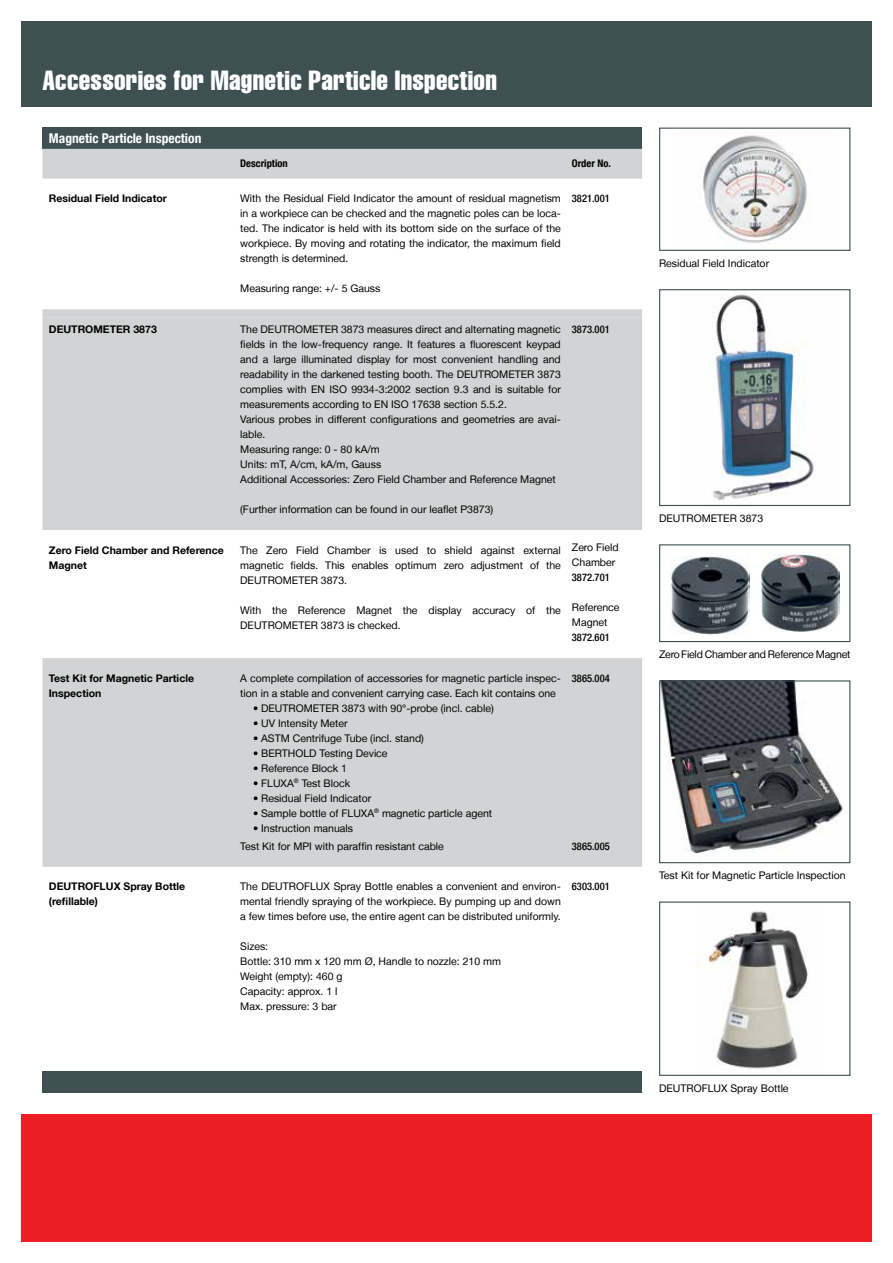
<style>
.page{position:relative;width:893px;height:1263px;background:#fff}
.page>*{position:absolute;margin:0;border:0;box-sizing:border-box;transform-origin:0 0}
.t1{font:extra-condensed 27px "Helvetica LT";letter-spacing:.01em;color:#fff}
.t2{font:700 condensed 13.5px "Helvetica Neue LT";color:#fff}
.t3{font:10.5px/15px "Helvetica Neue LT";color:#000}
.t4{font:700 10.5px/15px "Helvetica Neue LT";color:#000}
.t5{font:500 condensed 10.5px "Helvetica Neue LT";color:#000}
.t6{font:10.5px "Helvetica Neue LT";letter-spacing:-.02em;color:#000}
.t7{font:700 condensed 10.5px "Helvetica Neue LT";color:#000}
</style>
<div class="page">
<div style="left:21px;top:21px;width:851px;height:85px;background:#3e5052"></div>
<img style="left:703px;top:135px;width:108px;height:108px">
<div style="left:659px;top:128px;width:191px;height:123px;border:1px solid #3e5052"></div>
<img style="left:661px;top:682px;width:182px;height:172px">
<div style="left:659px;top:680px;width:191px;height:183px;border:1px solid #3e5052"></div>
<img style="left:712px;top:294px;width:104px;height:207px">
<div style="left:659px;top:289px;width:191px;height:217px;border:1px solid #3e5052"></div>
<div style="left:43px;top:128px;width:599px;height:21px;background:#3e5052"></div>
<svg style="left:43px;top:149px;width:599px;height:718px"></svg>
<div style="left:43px;top:318px;width:599px;height:212px;background:#d1d3d4"></div>
<div style="left:43px;top:1071px;width:599px;height:22px;background:#3e5052"></div>
<div style="left:21px;top:1114px;width:851px;height:128px;background:#ed1d24"></div>
<div style="left:659px;top:544px;width:191px;height:98px;border:1px solid #3e5052"></div>
<img style="left:670px;top:556px;width:80px;height:78px">
<img style="left:762px;top:554px;width:77px;height:77px">
<img style="left:697px;top:911px;width:112px;height:158px">
<div style="left:659px;top:901px;width:191px;height:175px;border:1px solid #3e5052"></div>
<h1 class="t1" style="left:43px;top:63px;width:456px">Accessories for Magnetic Particle Inspection</h1>
<p class="t2" style="left:49px;top:130px;width:154px">Magnetic Particle Inspection</p>
<p class="t7" style="left:240px;top:157px;width:49px">Description</p>
<p class="t7" style="left:572px;top:157px;width:41px">Order No.</p>
<p class="t4" style="left:49px;top:191px;width:119px">Residual Field Indicator</p>
<p class="t3" style="left:240px;top:191px;width:322px;text-align:justify">With the Residual Field Indicator the amount of residual magnetism in a workpiece can be checked and the magnetic poles can be loca&shy;ted. The indicator is held with its bottom side on the surface of the workpiece. By moving and rotating the indicator, the maximum field strength is determined.</p>
<p class="t3" style="left:240px;top:281px;width:142px">Measuring range: +/- 5 Gauss</p>
<p class="t5" style="left:572px;top:192px;width:39px">3821.001</p>
<p class="t4" style="left:49px;top:321px;width:109px">DEUTROMETER 3873</p>
<p class="t3" style="left:240px;top:322px;width:322px">The DEUTROMETER 3873 measures direct and alternating magnetic fields in the low-frequency range. It features a fluorescent keypad and a large illuminated display for most convenient handling and readability in the darkened testing booth. The DEUTROMETER 3873 complies with EN ISO 9934-3:2002 section 9.3 and is suitable for measurements according to EN ISO 17638 section 5.5.2.<br>Various probes in different configurations and geometries are avai&shy;lable.<br>Measuring range: 0 - 80 kA/m<br>Units: mT, A/cm, kA/m, Gauss<br>Additional Accessories: Zero Field Chamber and Reference Magnet</p>
<p class="t3" style="left:240px;top:502px;width:255px">(Further information can be found in our leaflet P3873)</p>
<p class="t5" style="left:572px;top:323px;width:39px">3873.001</p>
<p class="t4" style="left:49px;top:542px;width:176px">Zero Field Chamber and Reference<br>Magnet</p>
<p class="t3" style="left:240px;top:542px;width:322px;text-align:justify">The Zero Field Chamber is used to shield against external magnetic fields. This enables optimum zero adjustment of the DEUTROMETER 3873.</p>
<p class="t3" style="left:240px;top:602px;width:322px">With the Reference Magnet the display accuracy of the<br>DEUTROMETER 3873 is checked.</p>
<p class="t3" style="left:572px;top:540px;width:48px">Zero Field<br>Chamber</p>
<p class="t5" style="left:572px;top:571px;width:39px">3872.701</p>
<p class="t3" style="left:572px;top:600px;width:49px">Reference<br>Magnet</p>
<p class="t5" style="left:572px;top:631px;width:39px">3872.601</p>
<p class="t4" style="left:49px;top:670px;width:147px">Test Kit for Magnetic Particle<br>Inspection</p>
<p class="t3" style="left:240px;top:670px;width:322px">A complete compilation of accessories for magnetic particle inspec&shy;tion in a stable and convenient carrying case. Each kit contains one</p>
<p class="t3" style="left:253px;top:700px;width:242px">• DEUTROMETER 3873 with 90°-probe (incl. cable)</p>
<p class="t3" style="left:253px;top:715px;width:96px">• UV Intensity Meter</p>
<p class="t3" style="left:253px;top:730px;width:172px">• ASTM Centrifuge Tube (incl. stand)</p>
<p class="t3" style="left:253px;top:745px;width:136px">• BERTHOLD Testing Device</p>
<p class="t3" style="left:253px;top:760px;width:96px">• Reference Block 1</p>
<p class="t3" style="left:253px;top:775px;width:99px">• FLUXA<sup>®</sup> Test Block</p>
<p class="t3" style="left:253px;top:790px;width:120px">• Residual Field Indicator</p>
<p class="t3" style="left:253px;top:805px;width:241px">• Sample bottle of FLUXA<sup>®</sup> magnetic particle agent</p>
<p class="t3" style="left:240px;top:819px;width:205px;line-height:18px;text-indent:13px">• Instruction manuals<br>Test Kit for MPI with paraffin resistant cable</p>
<p class="t5" style="left:572px;top:672px;width:39px">3865.004</p>
<p class="t5" style="left:572px;top:840px;width:39px">3865.005</p>
<p class="t4" style="left:49px;top:879px;width:138px">DEUTROFLUX Spray Bottle (refillable)</p>
<p class="t3" style="left:240px;top:879px;width:322px;text-align:justify">The DEUTROFLUX Spray Bottle enables a convenient and environ&shy;mental friendly spraying of the workpiece. By pumping up and down a few times before use, the entire agent can be distributed uniformly.</p>
<p class="t3" style="left:240px;top:939px;width:262px">Sizes:<br>Bottle: 310 mm x 120 mm Ø, Handle to nozzle: 210 mm<br>Weight (empty): 460 g<br>Capacity: approx. 1 l<br>Max. pressure: 3 bar</p>
<p class="t5" style="left:572px;top:880px;width:39px">6303.001</p>
<p class="t3" style="left:659px;top:255px;width:112px">Residual Field Indicator</p>
<p class="t3" style="left:659px;top:511px;width:106px">DEUTROMETER 3873</p>
<p class="t6" style="left:659px;top:648px;width:193px">Zero Field Chamber and Reference Magnet</p>
<p class="t3" style="left:659px;top:868px;width:188px">Test Kit for Magnetic Particle Inspection</p>
<p class="t3" style="left:659px;top:1080px;width:131px">DEUTROFLUX Spray Bottle</p>
</div>
